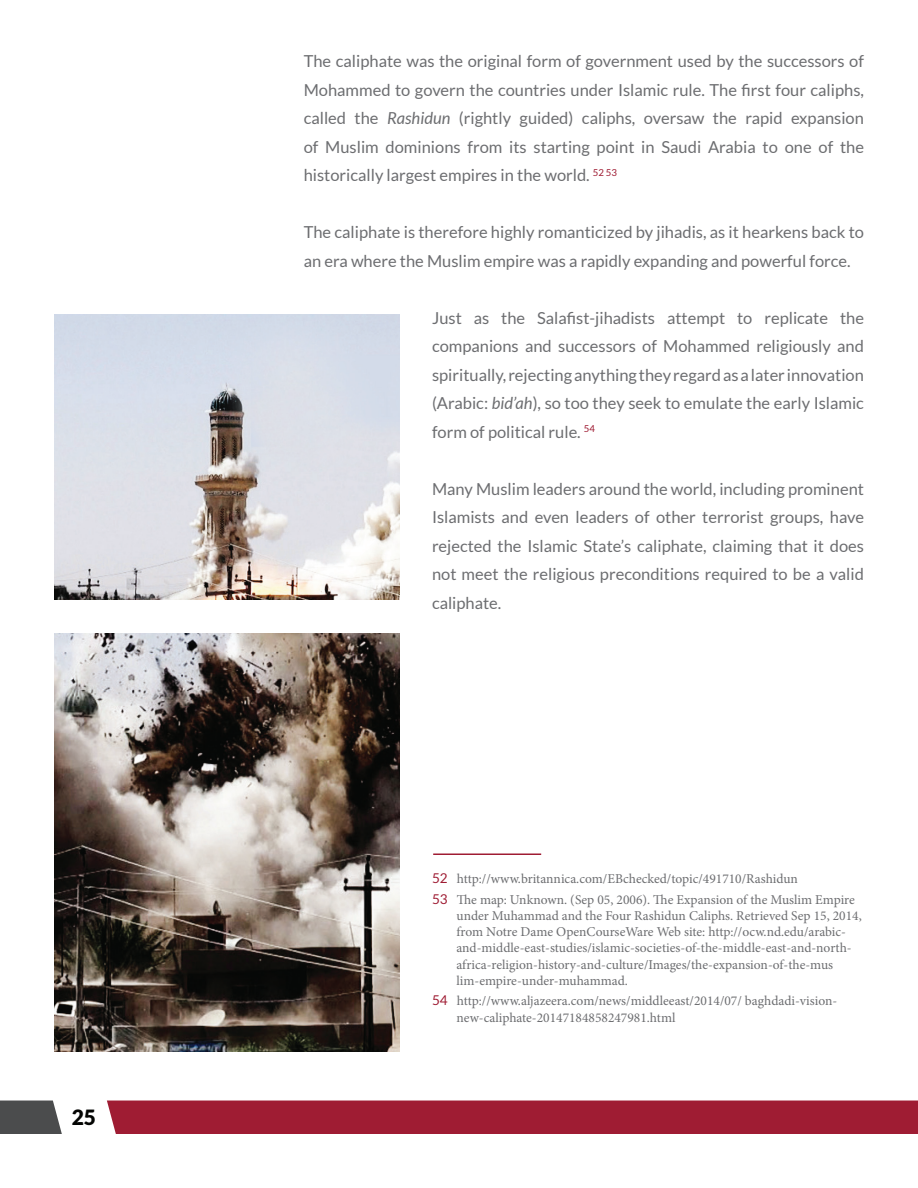
<style>
.page{position:relative;width:918px;height:1188px;background:#fff}
.page>*{position:absolute;margin:0;border:0;box-sizing:border-box;transform-origin:0 0}
.t1{font:900 21px "Lato";color:#040503}
.t2{font:16.5px/28.5px "Lato";color:#6c6d70;text-align:justify}
.t3{font:13.5px/16.2px "Minion Pro";color:#6c6d70}
.s1{font-style:italic}
.s2{font-family:"Lato";color:#9f1c33}
</style>
<div class="page">
<hr style="left:433px;top:854px;width:108px;height:1px;background:#9f1c33">
<img style="left:54px;top:633px;width:346px;height:418px">
<img style="left:54px;top:314px;width:346px;height:285px">
<div style="left:107px;top:1101px;width:811px;height:33px;background:#9f1c33"></div>
<svg style="left:0;top:1101px;width:62px;height:33px;background:#58595a"></svg>
<p class="t1" style="left:72px;top:1105px;width:26px">25</p>
<p class="t2" style="left:304px;top:47px;width:562px">The caliphate was the original form of government used by the successors of Mohammed to govern the countries under Islamic rule. The first four caliphs, called the <span class="s1">Rashidun</span> (rightly guided) caliphs, oversaw the rapid expansion of Muslim dominions from its starting point in Saudi Arabia to one of the historically largest empires in the world. <sup>52</sup> <sup>53</sup></p>
<p class="t2" style="left:304px;top:218px;width:562px">The caliphate is therefore highly romanticized by jihadis, as it hearkens back to an era where the Muslim empire was a rapidly expanding and powerful force.</p>
<p class="t2" style="left:432px;top:303px;width:434px">Just as the Salafist-jihadists attempt to replicate the companions and successors of Mohammed religiously and spiritually, rejecting anything they regard as a later innovation (Arabic: <span class="s1">bid’ah</span>), so too they seek to emulate the early Islamic form of political rule. <sup>54</sup></p>
<p class="t2" style="left:432px;top:474px;width:434px">Many Muslim leaders around the world, including prominent Islamists and even leaders of other terrorist groups, have rejected the Islamic State’s caliphate, claiming that it does not meet the religious preconditions required to be a valid caliphate.</p>
<p class="t3" style="left:432px;top:868px;width:424px;line-height:20.7px"><span class="s2">52</span> http://www.britannica.com/EBchecked/topic/491710/Rashidun<br><span class="s2">53</span> The map: Unknown. (Sep 05, 2006). The Expansion of the Muslim Empire</p>
<p class="t3" style="left:457px;top:908px;width:407px">under Muhammad and the Four Rashidun Caliphs. Retrieved Sep 15, 2014, from Notre Dame OpenCourseWare Web site: http://ocw.nd.edu/arabic&shy;and-middle-east-studies/islamic-societies-of-the-middle-east-and-north&shy;africa-religion-history-and-culture/Images/the-expansion-of-the-mus lim-empire-under-muhammad.</p>
<p class="t3" style="left:457px;top:993px;width:382px;text-indent:-25px"><span class="s2">54</span> http://www.aljazeera.com/news/middleeast/2014/07/ baghdadi-vision&shy;new-caliphate-20147184858247981.html</p>
</div>
